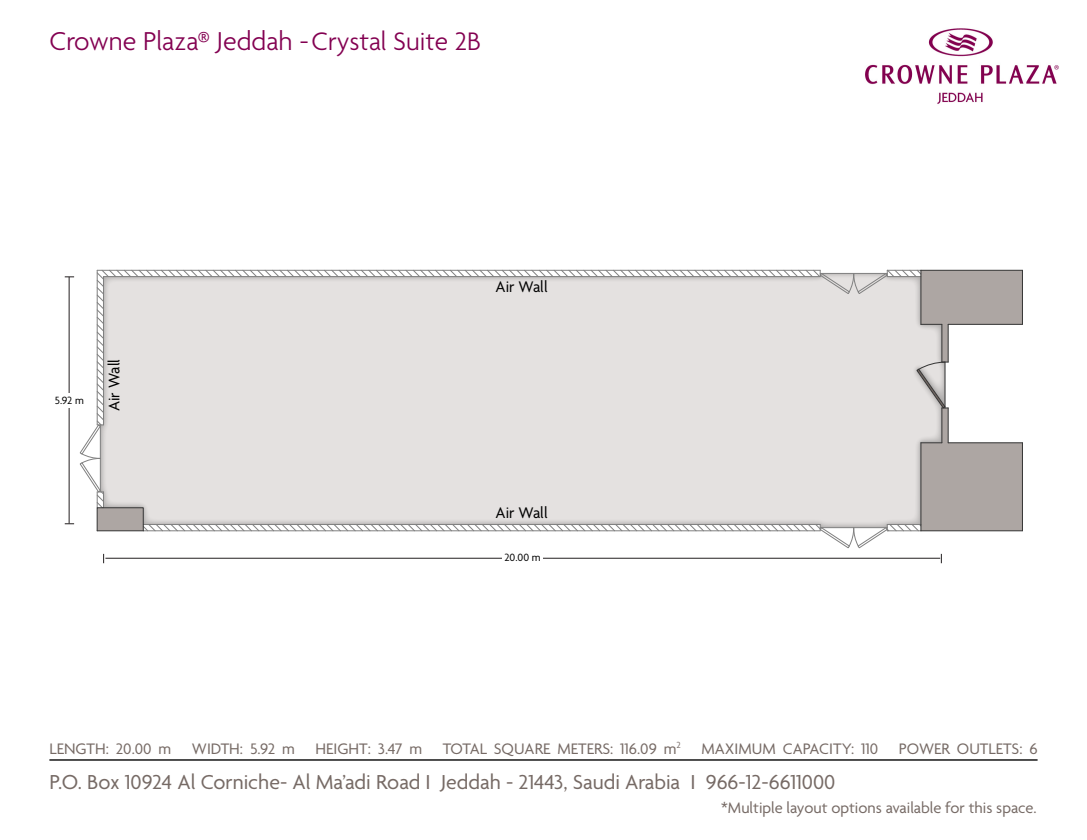
<style>
.page{position:relative;width:1087px;height:840px;background:#fff}
.page>*{position:absolute;margin:0;border:0;box-sizing:border-box;transform-origin:0 0}
.t1{font:300 28px "Agenda";color:#830051}
.t2{font:21.88px "Agenda";color:#766a65}
.t3{font:16.62px "Agenda";color:#000}
.t4{font:16.45px "Agenda";color:#766a65}
.t5{font:11.38px "Agenda";color:#000}
.s1{font-size:27.47px}
</style>
<div class="page">
<img style="left:865px;top:28px;width:194px;height:76px">
<hr style="left:1022px;top:443px;width:1px;height:88px;background:#333">
<hr style="left:1022px;top:270px;width:1px;height:54px;background:#333">
<svg style="left:65px;top:269px;width:957px;height:294px"></svg>
<div style="left:502px;top:551px;width:40px;height:15px;background:#fff"></div>
<div style="left:49px;top:394px;width:41px;height:14px;background:#fff"></div>
<hr style="left:49px;top:759px;width:988px;height:2px;background:#000">
<p class="t1" style="left:49px;top:26px;width:433px">Crowne Plaza® Jeddah -<span class="s1">Crystal Suite 2B</span></p>
<p class="t5" style="left:55px;top:394px;width:30px">5.92 m</p>
<p class="t3" style="left:105px;top:411px;width:54px;rotate:-90deg">Air Wall</p>
<p class="t3" style="left:495px;top:278px;width:54px">Air Wall</p>
<p class="t3" style="left:495px;top:504px;width:54px">Air Wall</p>
<p class="t5" style="left:504px;top:551px;width:38px">20.00 m</p>
<p class="t4" style="left:49px;top:740px;width:123px">LENGTH: 20.00 m</p>
<p class="t4" style="left:192px;top:740px;width:105px">WIDTH: 5.92 m</p>
<p class="t4" style="left:316px;top:740px;width:367px">HEIGHT: 3.47 m TOTAL SQUARE METERS: 116.09 m<sup>2</sup></p>
<p class="t4" style="left:701px;top:740px;width:178px">MAXIMUM CAPACITY: 110</p>
<p class="t4" style="left:899px;top:740px;width:140px">POWER OUTLETS: 6</p>
<h2 class="t2" style="left:49px;top:770px;width:787px">P.O. Box 10924 Al Corniche- Al Ma’adi Road I Jeddah - 21443, Saudi Arabia I 966-12-6611000</h2>
<p class="t4" style="left:721px;top:799px;width:317px">*Multiple layout options available for this space.</p>
</div>
